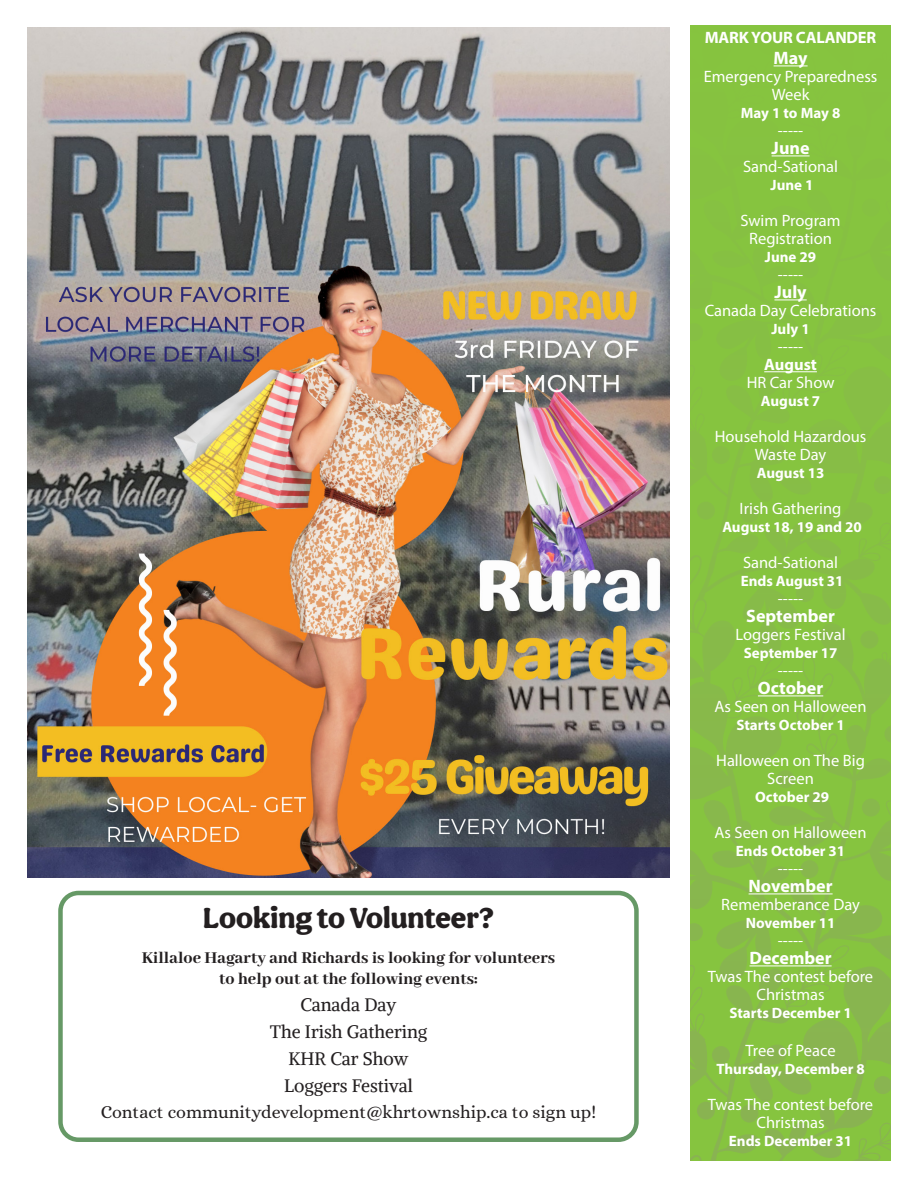
<style>
.page{position:relative;width:918px;height:1188px;background:#fff}
.page>*{position:absolute;margin:0;border:0;box-sizing:border-box;transform-origin:0 0}
.Paragraph_Style_1{font:900 30px "Aesthet Nova";color:#231f20}
.Paragraph_Style_1-2{font:800 18px "Abhaya Libre";color:#231f20}
.Paragraph_Style_1-3{font:18px "Alike";color:#231f20}
.Paragraph_Style_1-4{font:18px "Alice";color:#231f20}
.Event_Heading{font:700 18px "Myriad Pro";color:#fff}
.Event_Body{font:16.5px/18px "Myriad Pro";color:#fff;text-align:center}
.Easy_Ref__Heading{font:700 16.5px "Myriad Pro";letter-spacing:-.01em;color:#fff}
.Event_Date{font:700 15px "Myriad Pro";color:#fff}
</style>
<div class="page">
<div style="left:690px;top:25px;width:201px;height:298px;background:#86c43f"></div>
<div style="left:776px;top:170px;width:18px;height:18px;background:#86c141;border-radius:50%"></div>
<div style="left:860px;top:31px;width:18px;height:18px;background:#86c33f;border-radius:50%"></div>
<svg style="left:884px;top:125px;width:7px;height:104px"></svg>
<div style="left:800px;top:260px;width:18px;height:18px;background:#86c043;border-radius:50%"></div>
<div style="left:862px;top:199px;width:18px;height:18px;background:#86c142;border-radius:50%"></div>
<svg style="left:690px;top:832px;width:201px;height:91px;background:#86c043"></svg>
<svg style="left:690px;top:923px;width:201px;height:238px;background:#87be45"></svg>
<svg style="left:690px;top:323px;width:201px;height:509px;background:#86c042"></svg>
<div style="left:800px;top:860px;width:18px;height:18px;background:#88b74d;border-radius:50%"></div>
<div style="left:862px;top:799px;width:18px;height:18px;background:#88b84c;border-radius:50%"></div>
<div style="left:740px;top:1105px;width:18px;height:18px;background:#89b351;border-radius:50%"></div>
<div style="left:697px;top:1102px;width:18px;height:18px;background:#89b351;border-radius:50%"></div>
<div style="left:712px;top:1046px;width:18px;height:18px;background:#89b450;border-radius:50%"></div>
<img style="left:27px;top:27px;width:643px;height:851px">
<div style="left:58px;top:891px;width:581px;height:251px;border:4px solid #696;border-radius:18px"></div>
<hr style="left:774px;top:65px;width:34px;height:1px;background:#fff">
<hr style="left:772px;top:155px;width:38px;height:1px;background:#fff">
<hr style="left:774px;top:299px;width:33px;height:1px;background:#fff">
<hr style="left:764px;top:371px;width:53px;height:1px;background:#fff">
<hr style="left:758px;top:695px;width:65px;height:1px;background:#fff">
<hr style="left:749px;top:893px;width:84px;height:1px;background:#fff">
<hr style="left:750px;top:965px;width:82px;height:1px;background:#fff">
<p class="Paragraph_Style_1" style="left:203px;top:900px;width:293px">Looking to Volunteer?</p>
<p class="Paragraph_Style_1-2" style="left:142px;top:948px;width:415px">Killaloe Hagarty and Richards is looking for volunteers</p>
<p class="Paragraph_Style_1-2" style="left:219px;top:969px;width:260px">to help out at the following events:</p>
<p class="Paragraph_Style_1-3" style="left:300px;top:994px;width:98px">Canada Day</p>
<p class="Paragraph_Style_1-3" style="left:270px;top:1021px;width:159px">The Irish Gathering</p>
<p class="Paragraph_Style_1-3" style="left:288px;top:1048px;width:122px">KHR Car Show</p>
<p class="Paragraph_Style_1-3" style="left:284px;top:1075px;width:130px">Loggers Festival</p>
<p class="Paragraph_Style_1-4" style="left:101px;top:1102px;width:497px">Contact communitydevelopment@khrtownship.ca to sign up!</p>
<p class="Easy_Ref__Heading" style="left:705px;top:27px;width:173px">MARK YOUR CALANDER</p>
<p class="Event_Heading" style="left:774px;top:46px;width:35px">May</p>
<p class="Event_Body" style="left:704px;top:67px;width:175px">Emergency Preparedness<br>Week</p>
<p class="Event_Date" style="left:741px;top:103px;width:101px">May 1 to May 8</p>
<p class="Event_Body" style="left:778px;top:121px;width:27px">-----</p>
<p class="Event_Heading" style="left:772px;top:136px;width:39px">June</p>
<p class="Event_Body" style="left:743px;top:157px;width:97px">Sand-Sational</p>
<p class="Event_Date" style="left:771px;top:175px;width:44px">June 1</p>
<p class="Event_Body" style="left:740px;top:211px;width:102px">Swim Program<br>Registration</p>
<p class="Event_Date" style="left:765px;top:247px;width:53px">June 29</p>
<p class="Event_Body" style="left:778px;top:265px;width:27px">-----</p>
<p class="Event_Heading" style="left:774px;top:280px;width:34px">July</p>
<p class="Event_Body" style="left:705px;top:301px;width:173px">Canada Day Celebrations</p>
<p class="Event_Date" style="left:771px;top:319px;width:40px">July 1</p>
<p class="Event_Body" style="left:778px;top:337px;width:27px">-----</p>
<p class="Easy_Ref__Heading" style="left:764px;top:354px;width:54px">August</p>
<p class="Event_Body" style="left:747px;top:373px;width:89px">HR Car Show</p>
<p class="Event_Date" style="left:761px;top:391px;width:61px">August 7</p>
<p class="Event_Body" style="left:715px;top:427px;width:153px">Household Hazardous<br>Waste Day</p>
<p class="Event_Date" style="left:757px;top:463px;width:69px">August 13</p>
<p class="Event_Body" style="left:740px;top:499px;width:103px">Irish Gathering</p>
<p class="Event_Date" style="left:722px;top:517px;width:141px">August 18, 19 and 20</p>
<p class="Event_Body" style="left:743px;top:553px;width:97px">Sand-Sational</p>
<p class="Event_Date" style="left:741px;top:571px;width:104px">Ends August 31</p>
<p class="Event_Body" style="left:778px;top:589px;width:27px">-----</p>
<p class="Event_Heading" style="left:746px;top:604px;width:90px">September</p>
<p class="Event_Body" style="left:736px;top:625px;width:112px">Loggers Festival</p>
<p class="Event_Date" style="left:744px;top:643px;width:95px">September 17</p>
<p class="Event_Body" style="left:778px;top:661px;width:27px">-----</p>
<p class="Event_Heading" style="left:758px;top:676px;width:67px">October</p>
<p class="Event_Body" style="left:714px;top:697px;width:154px">As Seen on Halloween</p>
<p class="Event_Date" style="left:736px;top:715px;width:110px">Starts October 1</p>
<p class="Event_Body" style="left:716px;top:751px;width:150px">Halloween on The Big<br>Screen</p>
<p class="Event_Date" style="left:755px;top:787px;width:76px">October 29</p>
<p class="Event_Body" style="left:714px;top:823px;width:154px">As Seen on Halloween</p>
<p class="Event_Date" style="left:736px;top:841px;width:111px">Ends October 31</p>
<p class="Event_Body" style="left:778px;top:859px;width:27px">-----</p>
<p class="Event_Heading" style="left:749px;top:874px;width:86px">November</p>
<p class="Event_Body" style="left:721px;top:895px;width:140px">Rememberance Day</p>
<p class="Event_Date" style="left:746px;top:913px;width:91px">November 11</p>
<p class="Event_Body" style="left:778px;top:931px;width:27px">-----</p>
<p class="Event_Heading" style="left:750px;top:946px;width:84px">December</p>
<p class="Event_Body" style="left:708px;top:967px;width:167px">Twas The contest before<br>Christmas</p>
<p class="Event_Date" style="left:729px;top:1003px;width:124px">Starts December 1</p>
<p class="Event_Body" style="left:745px;top:1041px;width:92px">Tree of Peace</p>
<p class="Event_Date" style="left:716px;top:1059px;width:150px">Thursday, December 8</p>
<p class="Event_Body" style="left:708px;top:1095px;width:167px">Twas The contest before<br>Christmas</p>
<p class="Event_Date" style="left:729px;top:1131px;width:125px">Ends December 31</p>
</div>
